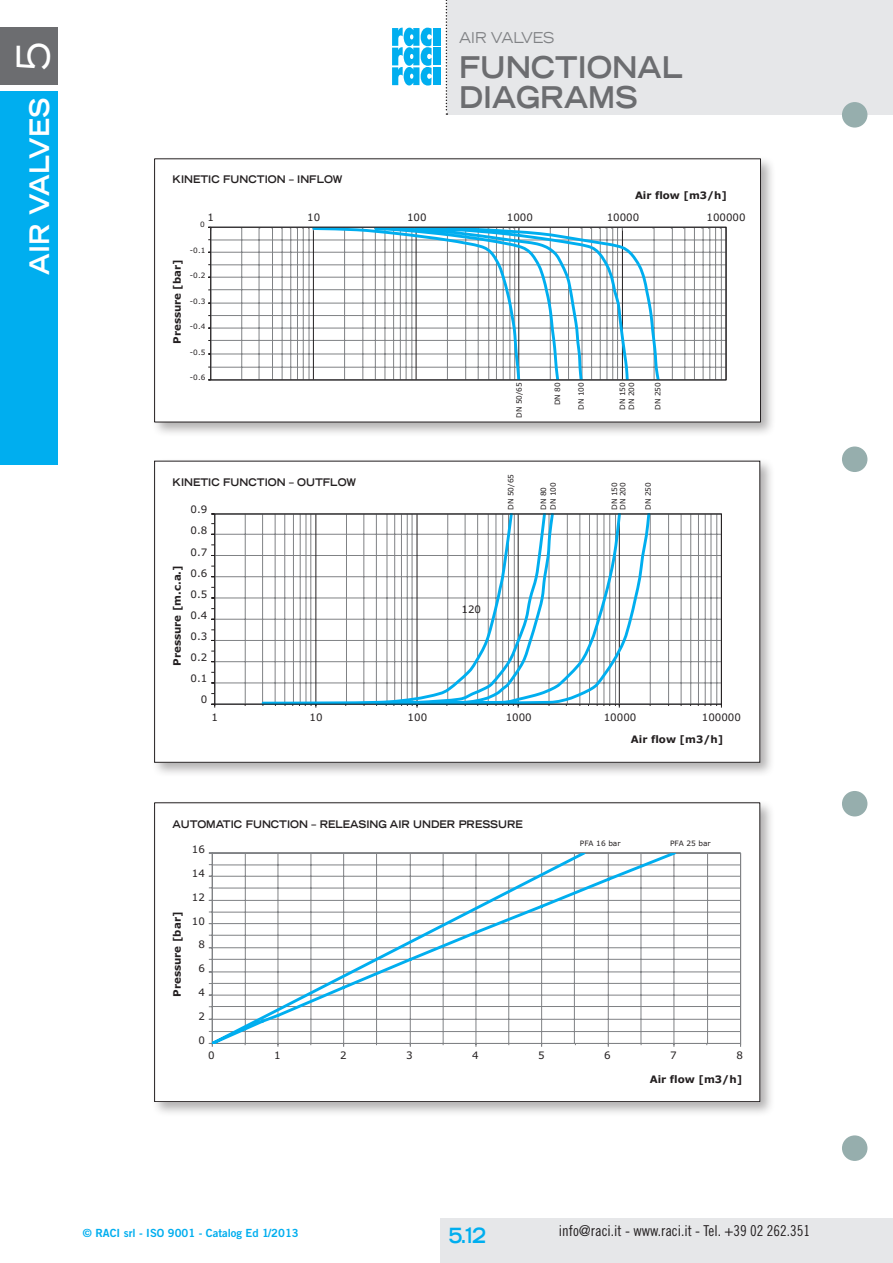
<style>
.page{position:relative;width:893px;height:1263px;background:#fff}
.page>*{position:absolute;margin:0;border:0;box-sizing:border-box;transform-origin:0 0}
.t1{font:700 expanded 30px "Trade Gothic LH";color:#6c6d70;scale:.9 1}
.t2{font:700 expanded 27px "Trade Gothic LH";color:#fff;scale:.9 1}
.t3{font:700 expanded 21px "Trade Gothic LH";color:#00aeef;scale:.9 1}
.t4{font:15px "Trade Gothic Cond Eighteen";color:#231f20}
.t5{font:expanded 15px "Trade Gothic LH";color:#808285;scale:.9 1}
.t6{font:11.25px "Trade Gothic Bold Two";color:#00aeef}
.t7{font:700 expanded 10.5px "Trade Gothic LH";color:#231f20;scale:.9 1}
.t8{font:10.35px "Verdana";color:#231f20}
.t9{font:700 10.35px "Verdana";color:#231f20}
.t10{font:700 10.2px "Verdana";color:#231f20}
.t11{font:10.2px "Verdana";color:#231f20}
.t12{font:7.35px/9.1px "Verdana";color:#231f20}
.s1{font-weight:400;font-size:45px}
</style>
<div class="page">
<div style="left:441px;top:1218px;width:452px;height:45px;background:#e6e7e9"></div>
<div style="left:0;top:91px;width:57px;height:374px;background:#00aeef"></div>
<div style="left:0;top:28px;width:57px;height:57px;background:#6c6d70"></div>
<div style="left:433px;top:28px;width:7px;height:18px;background:#00aeef"></div>
<div style="left:433px;top:48px;width:7px;height:17px;background:#00aeef"></div>
<svg style="left:392px;top:28px;width:40px;height:58px"></svg>
<div style="left:433px;top:67px;width:7px;height:18px;background:#00aeef"></div>
<div style="left:447px;top:0;width:446px;height:115px;background:#e6e7e9"></div>
<svg style="left:446px;top:0;width:1px;height:115px"></svg>
<div style="left:151px;top:155px;width:625px;height:282px;background:#231f20;opacity:.35"></div>
<div style="left:155px;top:159px;width:605px;height:263px;background:#fff"></div>
<svg style="left:210px;top:226px;width:517px;height:155px"></svg>
<svg style="left:297px;top:229px;width:14px;height:2px"></svg>
<svg style="left:715px;top:227px;width:12px;height:4px"></svg>
<svg style="left:311px;top:229px;width:351px;height:149px"></svg>
<div style="left:210px;top:227px;width:516px;height:153px;border:1px solid #231f20"></div>
<div style="left:154px;top:159px;width:607px;height:263px;border:1px solid #231f20"></div>
<div style="left:151px;top:458px;width:624px;height:320px;background:#231f20;opacity:.35"></div>
<div style="left:155px;top:461px;width:605px;height:301px;background:#fff"></div>
<svg style="left:216px;top:515px;width:504px;height:188px"></svg>
<svg style="left:401px;top:705px;width:17px;height:3px"></svg>
<svg style="left:597px;top:705px;width:23px;height:3px"></svg>
<svg style="left:260px;top:515px;width:392px;height:188px"></svg>
<div style="left:214px;top:513px;width:508px;height:192px;border:1px solid #231f20"></div>
<div style="left:151px;top:799px;width:624px;height:318px;background:#231f20;opacity:.35"></div>
<div style="left:155px;top:803px;width:605px;height:298px;background:#fff"></div>
<svg style="left:208px;top:852px;width:533px;height:195px"></svg>
<svg style="left:212px;top:853px;width:466px;height:190px"></svg>
<div style="left:842px;top:102px;width:25px;height:26px;background:#96aead;border-radius:50%"></div>
<div style="left:842px;top:446px;width:25px;height:26px;background:#96aead;border-radius:50%"></div>
<div style="left:842px;top:791px;width:25px;height:25px;background:#96aead;border-radius:50%"></div>
<div style="left:842px;top:1135px;width:25px;height:26px;background:#96aead;border-radius:50%"></div>
<h2 class="t2" style="left:22px;top:274px;width:260px;rotate:-90deg">AIRVALVES <span class="s1">5</span></h2>
<h3 class="t5" style="left:459px;top:27px;width:49px">AIR VALVES</h3>
<h3 class="t7" style="left:173px;top:172px;width:18px">KINETIC</h3>
<h3 class="t7" style="left:223px;top:172px;width:9px">FUNCTI</h3>
<h3 class="t7" style="left:268px;top:172px;width:41px">ON – INFL</h3>
<h3 class="t7" style="left:324px;top:172px;width:22px">OW</h3>
<h1 class="t1" style="left:459px;top:48px;width:24px">FUNCTI</h1>
<h1 class="t1" style="left:587px;top:48px;width:55px">ONAL</h1>
<h1 class="t1" style="left:459px;top:78px;width:25px">DIAGRA</h1>
<h1 class="t1" style="left:588px;top:78px;width:54px">MS</h1>
<h3 class="t10" style="left:635px;top:188px;width:94px">Air flow [m3/h]</h3>
<h3 class="t11" style="left:207px;top:211px;width:8px">1</h3>
<h3 class="t11" style="left:307px;top:211px;width:15px">10</h3>
<h3 class="t11" style="left:407px;top:211px;width:21px">100</h3>
<h3 class="t11" style="left:507px;top:211px;width:28px">1000</h3>
<h3 class="t11" style="left:607px;top:211px;width:34px">10000</h3>
<h3 class="t11" style="left:706px;top:211px;width:41px">100000</h3>
<p class="t12" style="left:200px;top:220px;width:6px">0</p>
<p class="t12" style="left:190px;top:246px;width:17px">-0.1</p>
<h3 class="t10" style="left:170px;top:344px;width:86px;rotate:-90deg">Pressure [bar]</h3>
<p class="t12" style="left:190px;top:271px;width:17px">-0.2</p>
<p class="t12" style="left:190px;top:296px;width:17px">-0.3</p>
<p class="t12" style="left:190px;top:322px;width:17px">-0.4</p>
<p class="t12" style="left:190px;top:347px;width:17px">-0.5</p>
<p class="t12" style="left:190px;top:373px;width:17px">-0.6</p>
<h3 class="t7" style="left:173px;top:476px;width:18px">KINETIC</h3>
<h3 class="t7" style="left:223px;top:476px;width:9px">FUNCTI</h3>
<h3 class="t7" style="left:268px;top:476px;width:100px">ON – outFLOW</h3>
<h3 class="t8" style="left:191px;top:503px;width:18px">0.9</h3>
<h3 class="t8" style="left:191px;top:524px;width:18px">0.8</h3>
<h3 class="t9" style="left:170px;top:666px;width:102px;rotate:-90deg">Pressure [m.c.a.]</h3>
<h3 class="t8" style="left:191px;top:545px;width:18px">0.7</h3>
<h3 class="t8" style="left:191px;top:566px;width:18px">0.6</h3>
<h3 class="t8" style="left:191px;top:587px;width:18px">0.5</h3>
<h3 class="t8" style="left:191px;top:609px;width:18px">0.4</h3>
<h3 class="t8" style="left:191px;top:630px;width:18px">0.3</h3>
<h3 class="t8" style="left:191px;top:651px;width:18px">0.2</h3>
<h3 class="t8" style="left:191px;top:672px;width:18px">0.1</h3>
<h3 class="t8" style="left:201px;top:693px;width:8px">0</h3>
<p class="t12" style="left:515px;top:418px;width:37px;rotate:-90deg">DN 50/65</p>
<p class="t12" style="left:577px;top:410px;width:29px;rotate:-90deg">DN 100</p>
<p class="t12" style="left:618px;top:410px;width:29px;rotate:-90deg">DN 150<br>DN 200</p>
<p class="t12" style="left:653px;top:410px;width:29px;rotate:-90deg">DN 250</p>
<p class="t12" style="left:553px;top:405px;width:25px;rotate:-90deg">DN 80</p>
<p class="t12" style="left:506px;top:510px;width:37px;rotate:-90deg">DN 50/65</p>
<p class="t12" style="left:539px;top:510px;width:29px;line-height:9.6px;rotate:-90deg">DN 80<br>DN 100</p>
<p class="t12" style="left:610px;top:510px;width:29px;line-height:8.4px;rotate:-90deg">DN 150<br>DN 200</p>
<p class="t12" style="left:644px;top:510px;width:29px;rotate:-90deg">DN 250</p>
<h3 class="t8" style="left:462px;top:603px;width:21px">120</h3>
<h3 class="t8" style="left:211px;top:710px;width:8px">1</h3>
<h3 class="t8" style="left:310px;top:710px;width:15px">10</h3>
<h3 class="t8" style="left:408px;top:710px;width:21px">100</h3>
<h3 class="t8" style="left:506px;top:710px;width:28px">1000</h3>
<h3 class="t8" style="left:604px;top:710px;width:34px">10000</h3>
<h3 class="t8" style="left:702px;top:710px;width:41px">100000</h3>
<h3 class="t7" style="left:173px;top:817px;width:11px">AUT</h3>
<h3 class="t7" style="left:197px;top:817px;width:29px">OMATIC</h3>
<h3 class="t7" style="left:246px;top:817px;width:9px">FUNCTI</h3>
<h3 class="t7" style="left:290px;top:817px;width:42px">ON – RELEASING</h3>
<h3 class="t7" style="left:390px;top:817px;width:9px">AIR</h3>
<h3 class="t7" style="left:413px;top:817px;width:11px">UNDER</h3>
<h3 class="t7" style="left:459px;top:817px;width:10px">PRESSURE</h3>
<h3 class="t8" style="left:192px;top:843px;width:15px">16</h3>
<h3 class="t8" style="left:192px;top:867px;width:15px">14</h3>
<h3 class="t9" style="left:170px;top:997px;width:86px;rotate:-90deg">Pressure [bar]</h3>
<h3 class="t8" style="left:192px;top:890px;width:15px">12</h3>
<h3 class="t8" style="left:192px;top:914px;width:15px">10</h3>
<h3 class="t8" style="left:198px;top:938px;width:8px">8</h3>
<h3 class="t8" style="left:198px;top:962px;width:8px">6</h3>
<h3 class="t8" style="left:198px;top:986px;width:8px">4</h3>
<h3 class="t8" style="left:198px;top:1009px;width:8px">2</h3>
<h3 class="t8" style="left:198px;top:1033px;width:8px">0</h3>
<h3 class="t9" style="left:631px;top:732px;width:94px">Air flow [m3/h]</h3>
<p class="t12" style="left:580px;top:838px;width:42px">PFA 16 bar</p>
<p class="t12" style="left:670px;top:838px;width:42px">PFA 25 bar</p>
<h3 class="t8" style="left:208px;top:1049px;width:8px">0</h3>
<h3 class="t8" style="left:274px;top:1049px;width:8px">1</h3>
<h3 class="t8" style="left:340px;top:1049px;width:8px">2</h3>
<h3 class="t8" style="left:406px;top:1049px;width:8px">3</h3>
<h3 class="t8" style="left:472px;top:1049px;width:8px">4</h3>
<h3 class="t8" style="left:538px;top:1049px;width:8px">5</h3>
<h3 class="t8" style="left:604px;top:1049px;width:8px">6</h3>
<h3 class="t8" style="left:670px;top:1049px;width:8px">7</h3>
<h3 class="t8" style="left:736px;top:1049px;width:8px">8</h3>
<h3 class="t9" style="left:650px;top:1073px;width:94px">Air flow [m3/h]</h3>
<h3 class="t6" style="left:83px;top:1226px;width:217px">© RACI srl - ISO 9001 - Catalog Ed 1/2013</h3>
<h3 class="t3" style="left:449px;top:1221px;width:43px">5.12</h3>
<h3 class="t4" style="left:559px;top:1222px;width:253px">info@raci.it - www.raci.it - Tel. +39 02 262.351</h3>
</div>
